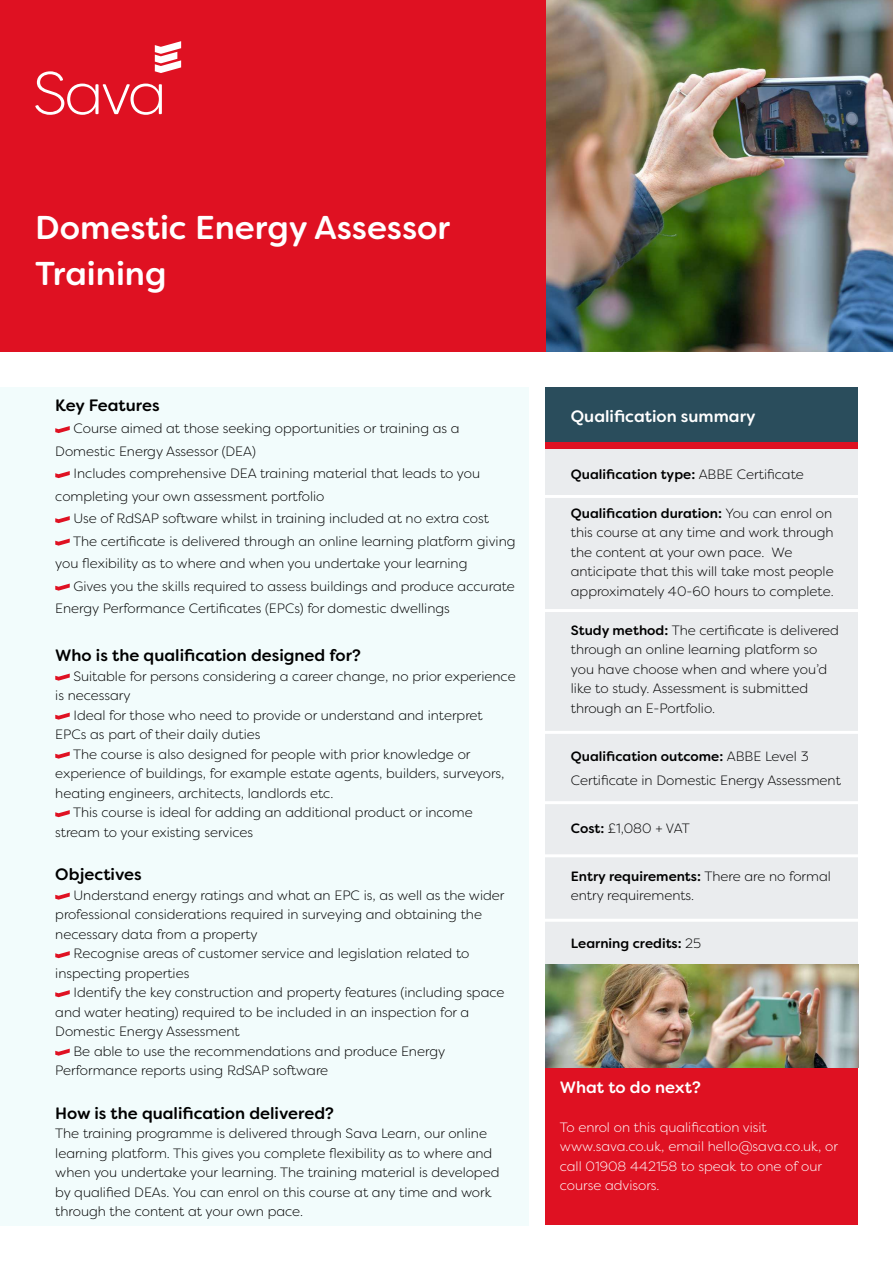
<style>
.page{position:relative;width:893px;height:1263px;background:#fff}
.page>*{position:absolute;margin:0;border:0;box-sizing:border-box;transform-origin:0 0}
.t1{font:500 33px/46.5px "Filson Soft";color:#fff}
.t2{font:500 16.5px "Filson Soft";color:#000}
.t3{font:500 16.5px "Filson Soft";color:#fff}
.t4{font:300 13.5px/19.5px "Filson Soft";color:#000}
.t5{font:300 13.5px/19.5px "Filson Soft";color:#fff}
.t6{font:500 13.5px "Filson Soft";color:#000}
.s1{font-weight:300}
.s2{font-weight:500}
</style>
<div class="page">
<img style="left:545px;top:0;width:348px;height:352px">
<div style="left:0;top:0;width:545px;height:354px;background:#df1122"></div>
<div style="left:545px;top:387px;width:313px;height:55px;background:#2a4d5c"></div>
<div style="left:545px;top:442px;width:313px;height:7px;background:#df1122"></div>
<div style="left:545px;top:449px;width:313px;height:515px;background:#eaecee"></div>
<hr style="left:544px;top:495px;width:317px;height:3px;background:#fff">
<hr style="left:541px;top:731px;width:317px;height:3px;background:#fff">
<hr style="left:541px;top:801px;width:317px;height:3px;background:#fff">
<hr style="left:544px;top:854px;width:317px;height:3px;background:#fff">
<div style="left:0;top:387px;width:529px;height:838px;background:#f2fcfc"></div>
<svg style="left:55px;top:426px;width:15px;height:7px"></svg>
<svg style="left:55px;top:471px;width:15px;height:7px"></svg>
<svg style="left:55px;top:516px;width:15px;height:7px"></svg>
<svg style="left:55px;top:539px;width:15px;height:7px"></svg>
<svg style="left:55px;top:584px;width:15px;height:7px"></svg>
<svg style="left:55px;top:674px;width:15px;height:7px"></svg>
<svg style="left:55px;top:713px;width:15px;height:7px"></svg>
<svg style="left:55px;top:752px;width:15px;height:7px"></svg>
<svg style="left:55px;top:810px;width:15px;height:7px"></svg>
<svg style="left:55px;top:893px;width:15px;height:7px"></svg>
<svg style="left:55px;top:951px;width:15px;height:7px"></svg>
<svg style="left:55px;top:990px;width:15px;height:7px"></svg>
<svg style="left:55px;top:1049px;width:15px;height:7px"></svg>
<div style="left:545px;top:1068px;width:313px;height:157px;background:#df1122"></div>
<svg style="left:35px;top:41px;width:146px;height:74px"></svg>
<hr style="left:541px;top:609px;width:317px;height:3px;background:#fff">
<hr style="left:544px;top:919px;width:317px;height:3px;background:#fff">
<img style="left:545px;top:964px;width:313px;height:104px">
<div style="left:0;top:352px;width:893px;height:7px;background:#fff"></div>
<h1 class="t1" style="left:35px;top:207px;width:417px">Domestic Energy Assessor<br>Training</h1>
<p class="t2" style="left:55px;top:398px;width:106px">Key Features</p>
<p class="t4" style="left:55px;top:418px;width:406px;line-height:22.5px;text-indent:18px">Course aimed at those seeking opportunities or training as a<br>Domestic Energy Assessor (DEA)</p>
<p class="t4" style="left:55px;top:463px;width:426px;line-height:22.5px;text-indent:18px">Includes comprehensive DEA training material that leads to you completing your own assessment portfolio</p>
<p class="t4" style="left:73px;top:510px;width:417px">Use of RdSAP software whilst in training included at no extra cost</p>
<p class="t4" style="left:73px;top:532px;width:444px">The certificate is delivered through an online learning platform giving</p>
<p class="t4" style="left:55px;top:555px;width:414px">you flexibility as to where and when you undertake your learning</p>
<p class="t4" style="left:73px;top:577px;width:443px">Gives you the skills required to assess buildings and produce accurate</p>
<p class="t4" style="left:55px;top:600px;width:396px">Energy Performance Certificates (EPCs) for domestic dwellings</p>
<p class="t2" style="left:55px;top:649px;width:307px">Who is the qualification designed for?</p>
<p class="t4" style="left:73px;top:667px;width:444px">Suitable for persons considering a career change, no prior experience</p>
<p class="t4" style="left:55px;top:687px;width:77px">is necessary</p>
<p class="t4" style="left:73px;top:706px;width:411px">Ideal for those who need to provide or understand and interpret</p>
<p class="t4" style="left:55px;top:726px;width:207px">EPCs as part of their daily duties</p>
<p class="t4" style="left:73px;top:745px;width:399px">The course is also designed for people with prior knowledge or</p>
<p class="t4" style="left:55px;top:765px;width:451px">experience of buildings, for example estate agents, builders, surveyors,</p>
<p class="t4" style="left:55px;top:784px;width:280px">heating engineers, architects, landlords etc.</p>
<p class="t4" style="left:73px;top:804px;width:401px">This course is ideal for adding an additional product or income</p>
<p class="t4" style="left:55px;top:823px;width:199px">stream to your existing services</p>
<p class="t2" style="left:55px;top:868px;width:88px">Objectives</p>
<p class="t4" style="left:73px;top:886px;width:432px">Understand energy ratings and what an EPC is, as well as the wider</p>
<p class="t4" style="left:55px;top:906px;width:428px">professional considerations required in surveying and obtaining the</p>
<p class="t4" style="left:55px;top:925px;width:204px">necessary data from a property</p>
<p class="t4" style="left:73px;top:945px;width:398px">Recognise areas of customer service and legislation related to</p>
<p class="t4" style="left:55px;top:964px;width:136px">inspecting properties</p>
<p class="t4" style="left:73px;top:984px;width:432px">Identify the key construction and property features (including space</p>
<p class="t4" style="left:55px;top:1003px;width:415px">and water heating) required to be included in an inspection for a</p>
<p class="t4" style="left:55px;top:1023px;width:186px">Domestic Energy Assessment</p>
<p class="t4" style="left:73px;top:1042px;width:373px">Be able to use the recommendations and produce Energy</p>
<p class="t4" style="left:55px;top:1062px;width:274px">Performance reports using RdSAP software</p>
<p class="t2" style="left:55px;top:1106px;width:280px">How is the qualification delivered?</p>
<p class="t4" style="left:55px;top:1125px;width:446px">The training programme is delivered through Sava Learn, our online learning platform. This gives you complete flexibility as to where and when you undertake your learning. The training material is developed by qualified DEAs. You can enrol on this course at any time and work through the content at your own pace.</p>
<p class="t3" style="left:571px;top:410px;width:186px">Qualification summary</p>
<p class="t6" style="left:571px;top:469px;width:235px">Qualification type: <span class="s1">ABBE Certificate</span></p>
<p class="t4" style="left:571px;top:504px;width:264px"><span class="s2">Qualification duration:</span> You can enrol on this course at any time and work through the content at your own pace. We anticipate that this will take most people approximately 40-60 hours to complete.</p>
<p class="t4" style="left:571px;top:621px;width:270px"><span class="s2">Study method:</span> The certificate is delivered through an online learning platform so you have choose when and where you’d like to study. Assessment is submitted through an E-Portfolio.</p>
<p class="t4" style="left:571px;top:745px;width:271px;line-height:24px"><span class="s2">Qualification outcome:</span> ABBE Level 3<br>Certificate in Domestic Energy Assessment</p>
<p class="t4" style="left:571px;top:819px;width:120px"><span class="s2">Cost:</span> £1,080 + VAT</p>
<p class="t4" style="left:571px;top:867px;width:261px"><span class="s2">Entry requirements:</span> There are no formal entry requirements.</p>
<p class="t6" style="left:571px;top:938px;width:132px">Learning credits: <span class="s1">25</span></p>
<p class="t3" style="left:560px;top:1081px;width:142px">What to do next?</p>
<p class="t5" style="left:560px;top:1118px;width:280px">To enrol on this qualification visit www.sava.co.uk, email hello@sava.co.uk, or call 01908 442158 to speak to one of our course advisors.</p>
</div>
